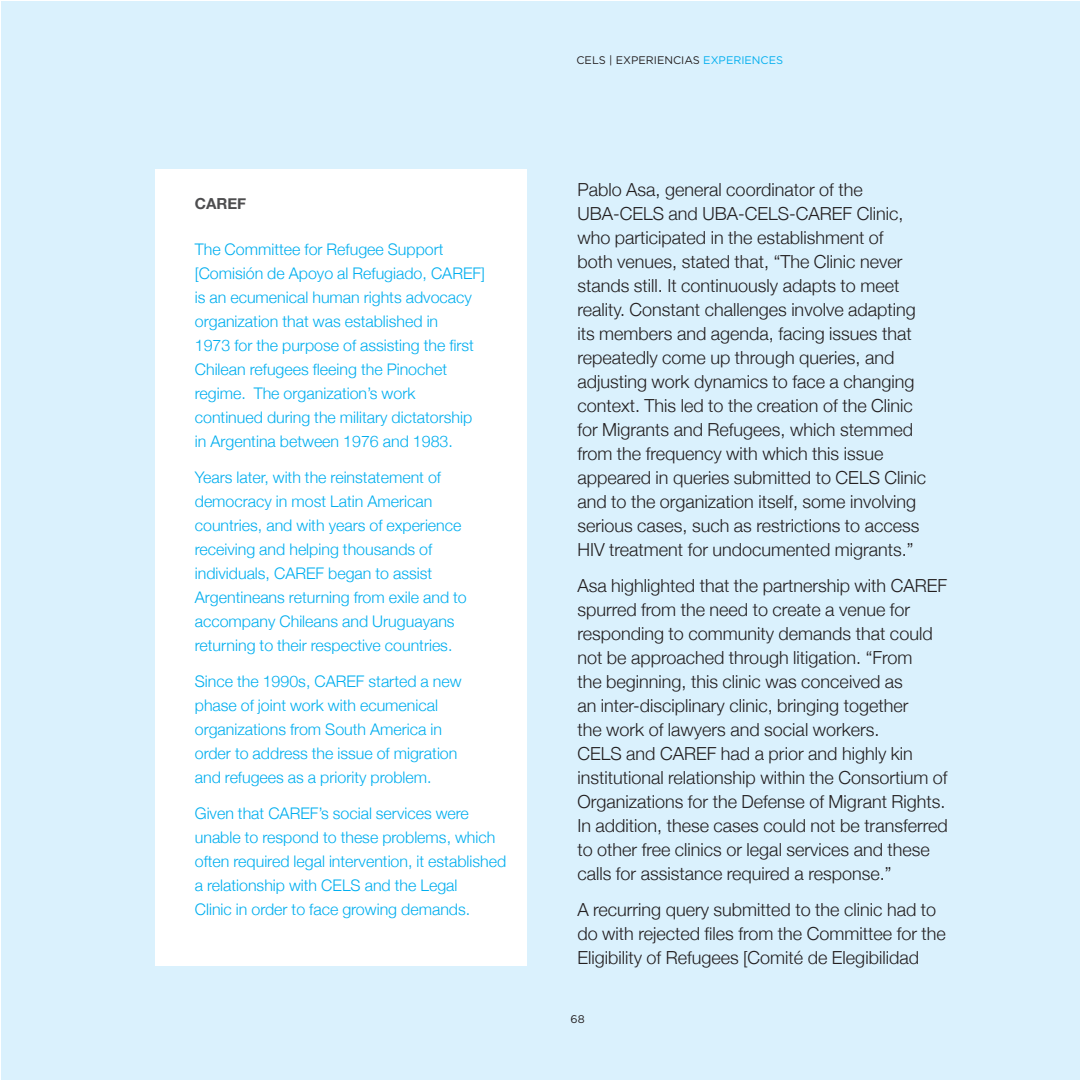
<style>
.page{position:relative;width:1081px;height:1081px;background:#fff}
.page>*{position:absolute;margin:0;border:0;box-sizing:border-box;transform-origin:0 0}
.t1{font:300 18px/24px "Helvetica Neue";color:#231f20}
.t2{font:300 16px/24px "Helvetica Neue";color:#00aeef}
.t3{font:700 15.2px "Helvetica Neue";letter-spacing:-.005em;color:#4d4d4f}
.t4{font:11.2px "Gotham";color:#231f20}
.t5{font:11px "Gotham";color:#231f20}
.s1{color:#00aeef}
</style>
<div class="page">
<div style="left:2px;top:2px;width:1077px;height:1077px;background:#daf1fd"></div>
<div style="left:155px;top:170px;width:371px;height:795px;background:#fff"></div>
<p class="t3" style="left:195px;top:190px;width:53px">CAREF</p>
<p class="t2" style="left:195px;top:236px;width:292px">The Committee for Refugee Support [Comisión de Apoyo al Refugiado, CAREF] is an ecumenical human rights advocacy organization that was established in<br>1973 for the purpose of assisting the first Chilean refugees fleeing the Pinochet regime. The organization’s work continued during the military dictatorship in Argentina between 1976 and 1983.</p>
<p class="t2" style="left:195px;top:464px;width:273px">Years later, with the reinstatement of democracy in most Latin American countries, and with years of experience receiving and helping thousands of individuals, CAREF began to assist Argentineans returning from exile and to accompany Chileans and Uruguayans returning to their respective countries.</p>
<p class="t2" style="left:195px;top:668px;width:268px">Since the 1990s, CAREF started a new phase of joint work with ecumenical organizations from South America in order to address the issue of migration and refugees as a priority problem.</p>
<p class="t2" style="left:195px;top:800px;width:313px">Given that CAREF’s social services were unable to respond to these problems, which often required legal intervention, it established a relationship with CELS and the Legal<br>Clinic in order to face growing demands.</p>
<p class="t5" style="left:576px;top:53px;width:208px">CELS | EXPERIENCIAS <span class="s1">EXPERIENCES</span></p>
<p class="t1" style="left:577px;top:176px;width:350px">Pablo Asa, general coordinator of the UBA-CELS and UBA-CELS-CAREF Clinic, who participated in the establishment of<br>both venues, stated that, “The Clinic never stands still. It continuously adapts to meet reality. Constant challenges involve adapting its members and agenda, facing issues that repeatedly come up through queries, and adjusting work dynamics to face a changing context. This led to the creation of the Clinic for Migrants and Refugees, which stemmed from the frequency with which this issue appeared in queries submitted to CELS Clinic and to the organization itself, some involving serious cases, such as restrictions to access HIV treatment for undocumented migrants.”</p>
<p class="t1" style="left:577px;top:572px;width:372px">Asa highlighted that the partnership with CAREF spurred from the need to create a venue for responding to community demands that could not be approached through litigation. “From<br>the beginning, this clinic was conceived as<br>an inter-disciplinary clinic, bringing together<br>the work of lawyers and social workers.<br>CELS and CAREF had a prior and highly kin institutional relationship within the Consortium of Organizations for the Defense of Migrant Rights.<br>In addition, these cases could not be transferred to other free clinics or legal services and these calls for assistance required a response.”</p>
<p class="t1" style="left:577px;top:896px;width:370px">A recurring query submitted to the clinic had to do with rejected files from the Committee for the<br>Eligibility of Refugees [Comité de Elegibilidad</p>
<p class="t4" style="left:570px;top:1012px;width:16px">68</p>
</div>
